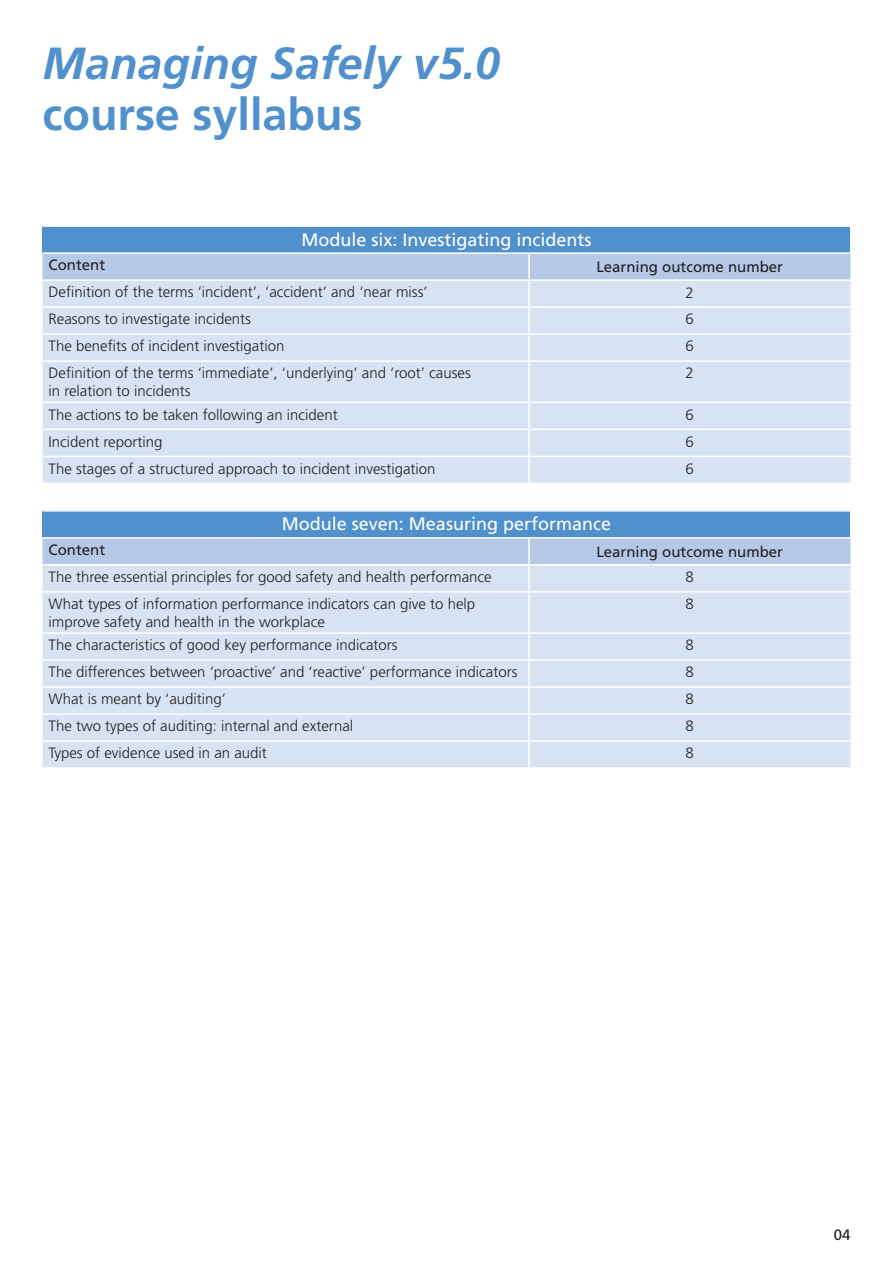
<style>
.page{position:relative;width:893px;height:1263px;background:#fff}
.page>*{position:absolute;margin:0;border:0;box-sizing:border-box;transform-origin:0 0}
._04_Title_46_50_FrBd{font:italic 700 45px/51px "Frutiger";color:#5090cc}
.Table_title{font:18px "Frutiger";color:#fff}
.Table_body_copy{font:300 15px/18px "Frutiger";color:#231f20}
.Table_centred_sub_ti{font:15px "Frutiger";color:#231f20}
.Table_subtitle{font:15px "Frutiger";color:#231f20}
.Table_centred_body_c{font:300 15px "Frutiger";color:#231f20}
.s1{font-style:normal}
</style>
<div class="page">
<div style="left:43px;top:226px;width:807px;height:27px;background:#5090cc"></div>
<div style="left:43px;top:254px;width:807px;height:25px;background:#b5c9e7"></div>
<div style="left:43px;top:281px;width:807px;height:202px;background:#d7e3f3"></div>
<hr style="left:43px;top:225px;width:486px;height:2px;background:#fff">
<hr style="left:529px;top:225px;width:321px;height:2px;background:#fff">
<hr style="left:43px;top:252px;width:486px;height:2px;background:#fff">
<hr style="left:529px;top:252px;width:321px;height:2px;background:#fff">
<hr style="left:528px;top:254px;width:2px;height:25px;background:#fff">
<hr style="left:528px;top:281px;width:2px;height:25px;background:#fff">
<hr style="left:43px;top:306px;width:486px;height:2px;background:#fff">
<hr style="left:529px;top:306px;width:321px;height:2px;background:#fff">
<hr style="left:528px;top:308px;width:2px;height:25px;background:#fff">
<hr style="left:43px;top:333px;width:486px;height:2px;background:#fff">
<hr style="left:529px;top:333px;width:321px;height:2px;background:#fff">
<hr style="left:528px;top:335px;width:2px;height:25px;background:#fff">
<hr style="left:43px;top:360px;width:486px;height:2px;background:#fff">
<hr style="left:529px;top:360px;width:321px;height:2px;background:#fff">
<hr style="left:528px;top:362px;width:2px;height:40px;background:#fff">
<hr style="left:43px;top:402px;width:486px;height:1px;background:#fff">
<hr style="left:529px;top:402px;width:321px;height:1px;background:#fff">
<hr style="left:528px;top:403px;width:2px;height:26px;background:#fff">
<hr style="left:43px;top:429px;width:486px;height:1px;background:#fff">
<hr style="left:529px;top:429px;width:321px;height:1px;background:#fff">
<hr style="left:528px;top:430px;width:2px;height:26px;background:#fff">
<hr style="left:43px;top:456px;width:486px;height:1px;background:#fff">
<hr style="left:529px;top:456px;width:321px;height:1px;background:#fff">
<hr style="left:528px;top:457px;width:2px;height:26px;background:#fff">
<div style="left:43px;top:511px;width:807px;height:27px;background:#5090cc"></div>
<div style="left:43px;top:539px;width:807px;height:25px;background:#b5c9e7"></div>
<div style="left:43px;top:566px;width:807px;height:201px;background:#d7e3f3"></div>
<hr style="left:43px;top:510px;width:486px;height:2px;background:#fff">
<hr style="left:529px;top:510px;width:321px;height:2px;background:#fff">
<hr style="left:43px;top:537px;width:486px;height:2px;background:#fff">
<hr style="left:529px;top:537px;width:321px;height:2px;background:#fff">
<hr style="left:528px;top:539px;width:2px;height:25px;background:#fff">
<hr style="left:528px;top:566px;width:2px;height:25px;background:#fff">
<hr style="left:43px;top:591px;width:486px;height:2px;background:#fff">
<hr style="left:529px;top:591px;width:321px;height:2px;background:#fff">
<hr style="left:528px;top:593px;width:2px;height:39px;background:#fff">
<hr style="left:43px;top:632px;width:486px;height:2px;background:#fff">
<hr style="left:529px;top:632px;width:321px;height:2px;background:#fff">
<hr style="left:528px;top:634px;width:2px;height:25px;background:#fff">
<hr style="left:43px;top:659px;width:486px;height:2px;background:#fff">
<hr style="left:529px;top:659px;width:321px;height:2px;background:#fff">
<hr style="left:528px;top:661px;width:2px;height:25px;background:#fff">
<hr style="left:43px;top:686px;width:486px;height:2px;background:#fff">
<hr style="left:529px;top:686px;width:321px;height:2px;background:#fff">
<hr style="left:528px;top:688px;width:2px;height:25px;background:#fff">
<hr style="left:43px;top:713px;width:486px;height:2px;background:#fff">
<hr style="left:529px;top:713px;width:321px;height:2px;background:#fff">
<hr style="left:528px;top:715px;width:2px;height:25px;background:#fff">
<hr style="left:43px;top:740px;width:486px;height:2px;background:#fff">
<hr style="left:529px;top:740px;width:321px;height:2px;background:#fff">
<hr style="left:528px;top:742px;width:2px;height:25px;background:#fff">
<p class="_04_Title_46_50_FrBd" style="left:43px;top:38px;width:459px">Managing Safely v5.0 <span class="s1">course syllabus</span></p>
<p class="Table_title" style="left:301px;top:229px;width:292px">Module six: Investigating incidents</p>
<p class="Table_subtitle" style="left:49px;top:256px;width:58px">Content</p>
<p class="Table_centred_sub_ti" style="left:596px;top:258px;width:188px">Learning outcome number</p>
<p class="Table_body_copy" style="left:49px;top:283px;width:381px">Definition of the terms ‘incident’, ‘accident’ and ‘near miss’</p>
<p class="Table_centred_body_c" style="left:686px;top:284px;width:10px">2</p>
<p class="Table_body_copy" style="left:49px;top:310px;width:204px">Reasons to investigate incidents</p>
<p class="Table_centred_body_c" style="left:686px;top:311px;width:10px">6</p>
<p class="Table_body_copy" style="left:49px;top:337px;width:237px">The benefits of incident investigation</p>
<p class="Table_centred_body_c" style="left:686px;top:338px;width:10px">6</p>
<p class="Table_body_copy" style="left:49px;top:364px;width:424px">Definition of the terms ‘immediate’, ‘underlying’ and ‘root’ causes in relation to incidents</p>
<p class="Table_centred_body_c" style="left:686px;top:365px;width:10px">2</p>
<p class="Table_body_copy" style="left:49px;top:406px;width:291px">The actions to be taken following an incident</p>
<p class="Table_centred_body_c" style="left:686px;top:406px;width:10px">6</p>
<p class="Table_body_copy" style="left:49px;top:433px;width:115px">Incident reporting</p>
<p class="Table_centred_body_c" style="left:686px;top:433px;width:10px">6</p>
<p class="Table_body_copy" style="left:49px;top:460px;width:389px">The stages of a structured approach to incident investigation</p>
<p class="Table_centred_body_c" style="left:686px;top:460px;width:10px">6</p>
<p class="Table_title" style="left:282px;top:513px;width:331px">Module seven: Measuring performance</p>
<p class="Table_subtitle" style="left:49px;top:541px;width:58px">Content</p>
<p class="Table_centred_sub_ti" style="left:596px;top:543px;width:188px">Learning outcome number</p>
<p class="Table_body_copy" style="left:49px;top:568px;width:445px">The three essential principles for good safety and health performance</p>
<p class="Table_centred_body_c" style="left:686px;top:568px;width:10px">8</p>
<p class="Table_body_copy" style="left:49px;top:595px;width:428px">What types of information performance indicators can give to help improve safety and health in the workplace</p>
<p class="Table_centred_body_c" style="left:686px;top:595px;width:10px">8</p>
<p class="Table_body_copy" style="left:49px;top:636px;width:351px">The characteristics of good key performance indicators</p>
<p class="Table_centred_body_c" style="left:686px;top:637px;width:10px">8</p>
<p class="Table_body_copy" style="left:49px;top:663px;width:470px">The differences between ‘proactive’ and ‘reactive’ performance indicators</p>
<p class="Table_centred_body_c" style="left:686px;top:664px;width:10px">8</p>
<p class="Table_body_copy" style="left:49px;top:690px;width:179px">What is meant by ‘auditing’</p>
<p class="Table_centred_body_c" style="left:686px;top:691px;width:10px">8</p>
<p class="Table_body_copy" style="left:49px;top:717px;width:306px">The two types of auditing: internal and external</p>
<p class="Table_centred_body_c" style="left:686px;top:718px;width:10px">8</p>
<p class="Table_body_copy" style="left:49px;top:744px;width:220px">Types of evidence used in an audit</p>
<p class="Table_centred_body_c" style="left:686px;top:745px;width:10px">8</p>
<p class="Table_centred_sub_ti" style="left:834px;top:1226px;width:18px">04</p>
</div>
